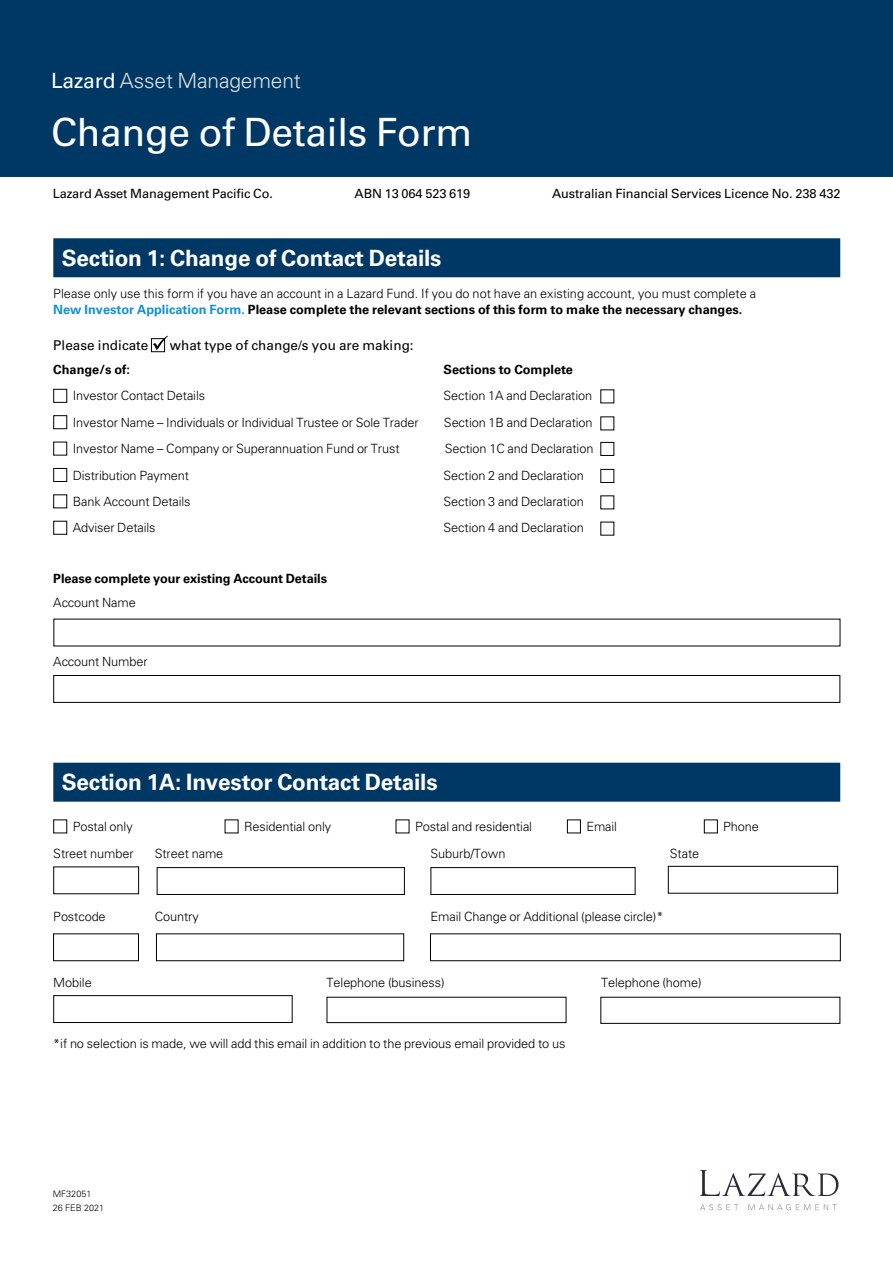
<style>
.page{position:relative;width:893px;height:1263px;background:#fff}
.page>*{position:absolute;margin:0;border:0;box-sizing:border-box;transform-origin:0 0}
.t1{font:39px "Univers LT Std";letter-spacing:-.01em;color:#fff}
.t2{font:700 22.5px "Univers LT Std";letter-spacing:-.01em;color:#fff}
.t3{font:300 21px "Univers LT Std";letter-spacing:-.01em;color:#e0e0df}
.t4{font:13.5px "Univers LT Std";color:#000}
.t5{font:300 12.75px/15.8px "Univers LT Std";letter-spacing:-.01em;color:#000}
.t6{font:12.75px "Univers LT Std";letter-spacing:-.01em;color:#000}
.t7{font:700 12.75px "Univers LT Std";letter-spacing:-.01em;color:#000}
.t8{font:300 9px/13.5px "Univers LT Std";letter-spacing:.005em;color:#000}
.s1{font-weight:400;color:#fff}
.s2{font-weight:700;color:#1391d1}
.s3{font-weight:700}
</style>
<div class="page">
<div style="left:0;top:0;width:893px;height:177px;background:#003865"></div>
<svg style="left:699px;top:1170px;width:140px;height:26px"></svg>
<svg style="left:700px;top:1204px;width:137px;height:6px"></svg>
<div style="left:53px;top:238px;width:787px;height:39px;background:#003865"></div>
<div style="left:53px;top:763px;width:787px;height:39px;background:#003865"></div>
<div style="left:151px;top:338px;width:14px;height:14px;border:1px solid #000"></div>
<svg style="left:153px;top:336px;width:15px;height:14px"></svg>
<div style="left:53px;top:389px;width:14px;height:14px;border:1px solid #000"></div>
<div style="left:53px;top:415px;width:14px;height:14px;border:1px solid #000"></div>
<div style="left:53px;top:442px;width:14px;height:13px;border:1px solid #000"></div>
<div style="left:53px;top:468px;width:14px;height:14px;border:1px solid #000"></div>
<div style="left:53px;top:494px;width:14px;height:14px;border:1px solid #000"></div>
<div style="left:53px;top:521px;width:14px;height:14px;border:1px solid #000"></div>
<div style="left:53px;top:675px;width:787px;height:28px;border:1px solid #000"></div>
<div style="left:53px;top:819px;width:14px;height:14px;border:1px solid #000"></div>
<div style="left:567px;top:819px;width:14px;height:14px;border:1px solid #000"></div>
<div style="left:704px;top:819px;width:14px;height:14px;border:1px solid #000"></div>
<div style="left:157px;top:867px;width:248px;height:28px;border:1px solid #000"></div>
<div style="left:430px;top:867px;width:205px;height:28px;border:1px solid #000"></div>
<div style="left:53px;top:995px;width:240px;height:28px;border:1px solid #000"></div>
<div style="left:600px;top:442px;width:14px;height:14px;border:1px solid #000"></div>
<div style="left:600px;top:469px;width:14px;height:14px;border:1px solid #000"></div>
<div style="left:668px;top:866px;width:170px;height:27px;border:1px solid #000"></div>
<div style="left:53px;top:933px;width:86px;height:28px;border:1px solid #000"></div>
<div style="left:156px;top:933px;width:248px;height:28px;border:1px solid #000"></div>
<div style="left:430px;top:933px;width:411px;height:28px;border:1px solid #000"></div>
<div style="left:327px;top:997px;width:239px;height:26px;border:1px solid #000"></div>
<div style="left:600px;top:997px;width:240px;height:27px;border:1px solid #000"></div>
<h3 class="t3" style="left:51px;top:68px;width:251px"><span class="s1">Lazard</span> Asset Management</h3>
<h1 class="t1" style="left:51px;top:110px;width:423px">Change of Details Form</h1>
<p class="t6" style="left:53px;top:186px;width:222px">Lazard Asset Management Pacific Co.</p>
<p class="t6" style="left:355px;top:186px;width:117px">ABN 13 064 523 619</p>
<p class="t6" style="left:552px;top:186px;width:290px">Australian Financial Services Licence No. 238 432</p>
<h2 class="t2" style="left:62px;top:244px;width:381px">Section 1: Change of Contact Details</h2>
<p class="t5" style="left:53px;top:286px;width:704px">Please only use this form if you have an account in a Lazard Fund. If you do not have an existing account, you must complete a<br><span class="s2">New Investor Application Form.</span> <span class="s3">Please complete the relevant sections of this form to make the necessary changes.</span></p>
<p class="t4" style="left:53px;top:337px;width:97px">Please indicate</p>
<p class="t4" style="left:170px;top:337px;width:245px">what type of change/s you are making:</p>
<p class="t7" style="left:53px;top:362px;width:78px">Change/s of:</p>
<p class="t7" style="left:444px;top:362px;width:131px">Sections to Complete</p>
<p class="t5" style="left:73px;top:388px;width:134px">Investor Contact Details</p>
<p class="t5" style="left:444px;top:388px;width:150px">Section 1A and Declaration</p>
<p class="t5" style="left:73px;top:414px;width:347px">Investor Name – Individuals or Individual Trustee or Sole Trader</p>
<p class="t5" style="left:444px;top:414px;width:150px">Section 1B and Declaration</p>
<p class="t5" style="left:73px;top:441px;width:328px">Investor Name – Company or Superannuation Fund or Trust</p>
<p class="t5" style="left:445px;top:441px;width:150px">Section 1C and Declaration</p>
<p class="t5" style="left:73px;top:467px;width:118px">Distribution Payment</p>
<p class="t5" style="left:444px;top:467px;width:142px">Section 2 and Declaration</p>
<p class="t5" style="left:73px;top:494px;width:119px">Bank Account Details</p>
<p class="t5" style="left:444px;top:494px;width:142px">Section 3 and Declaration</p>
<p class="t5" style="left:73px;top:520px;width:84px">Adviser Details</p>
<p class="t5" style="left:444px;top:520px;width:142px">Section 4 and Declaration</p>
<p class="t7" style="left:53px;top:571px;width:275px">Please complete your existing Account Details</p>
<p class="t5" style="left:53px;top:595px;width:84px">Account Name</p>
<p class="t5" style="left:53px;top:654px;width:96px">Account Number</p>
<h2 class="t2" style="left:62px;top:769px;width:377px">Section 1A: Investor Contact Details</h2>
<p class="t5" style="left:73px;top:819px;width:62px">Postal only</p>
<p class="t5" style="left:244px;top:819px;width:89px">Residential only</p>
<p class="t5" style="left:415px;top:819px;width:119px">Postal and residential</p>
<p class="t5" style="left:586px;top:819px;width:32px">Email</p>
<p class="t5" style="left:723px;top:819px;width:37px">Phone</p>
<p class="t5" style="left:53px;top:845px;width:82px">Street number</p>
<p class="t5" style="left:155px;top:845px;width:70px">Street name</p>
<p class="t5" style="left:431px;top:845px;width:76px">Suburb/Town</p>
<p class="t5" style="left:670px;top:845px;width:31px">State</p>
<p class="t5" style="left:53px;top:909px;width:54px">Postcode</p>
<p class="t5" style="left:155px;top:909px;width:46px">Country</p>
<p class="t5" style="left:431px;top:909px;width:234px">Email Change or Additional (please circle)*</p>
<p class="t5" style="left:53px;top:974px;width:40px">Mobile</p>
<p class="t5" style="left:327px;top:974px;width:119px">Telephone (business)</p>
<p class="t5" style="left:601px;top:974px;width:102px">Telephone (home)</p>
<p class="t5" style="left:53px;top:1036px;width:514px">*if no selection is made, we will add this email in addition to the previous email provided to us</p>
<p class="t8" style="left:53px;top:1187px;width:53px">MF32051<br>26 FEB 2021</p>
</div>
